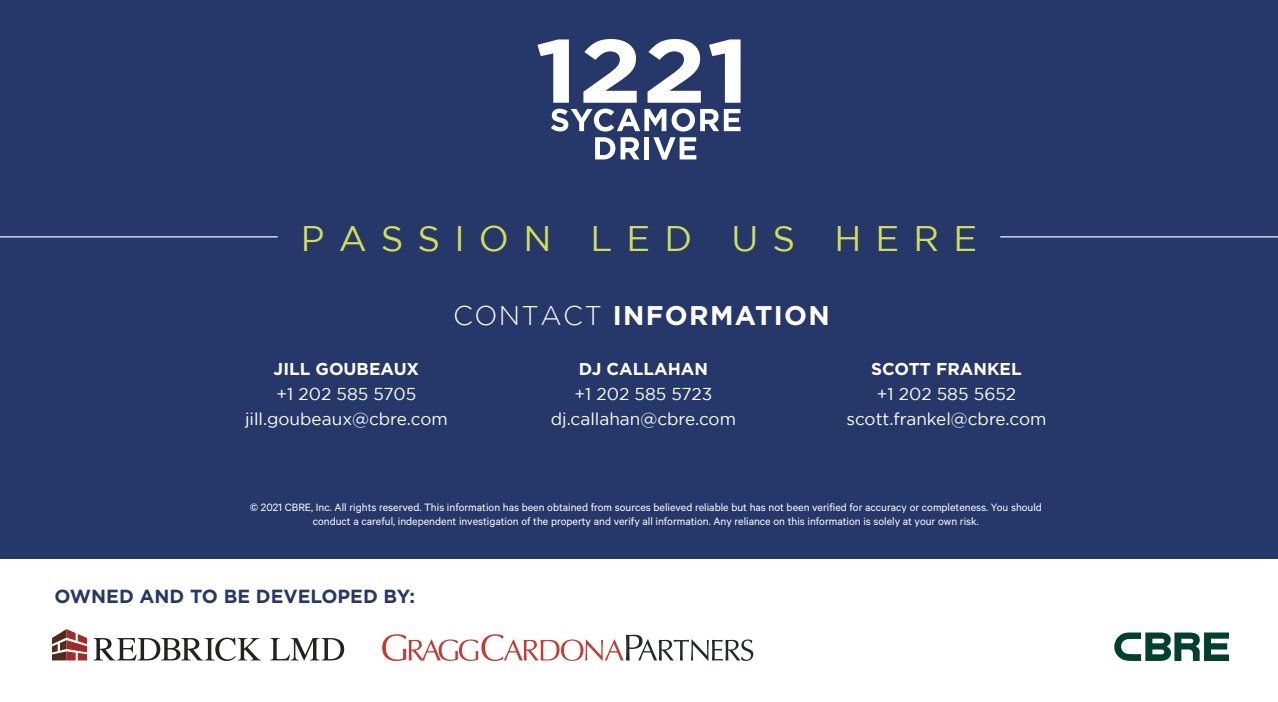
<style>
.page{position:relative;width:1278px;height:702px;background:#fff}
.page>*{position:absolute;margin:0;border:0;box-sizing:border-box;transform-origin:0 0}
.t1{font:35.5px "Gotham";letter-spacing:.4em;color:#d3df53}
.t2{font:700 27px "Gotham";letter-spacing:.05em;color:#fff}
.t3{font:700 19px "Gotham";color:#263769}
.t4{font:17.2px/25.2px "Gotham";color:#fff;text-align:center}
.t5{font:700 17.2px "Gotham";color:#fff}
.t6{font:12px/14.4px "Calibre";color:#fff;text-align:center}
.s1{font-weight:300}
</style>
<div class="page">
<div style="left:0;top:0;width:1278px;height:559px;background:#263769"></div>
<svg style="left:551px;top:109px;width:190px;height:51px"></svg>
<svg style="left:537px;top:39px;width:32px;height:64px"></svg>
<svg style="left:583px;top:39px;width:54px;height:64px"></svg>
<svg style="left:648px;top:39px;width:53px;height:64px"></svg>
<svg style="left:709px;top:39px;width:32px;height:64px"></svg>
<hr style="left:0;top:236px;width:278px;height:1px;background:#fff">
<hr style="left:1000px;top:236px;width:278px;height:1px;background:#fff">
<svg style="left:382px;top:634px;width:371px;height:27px"></svg>
<svg style="left:1114px;top:633px;width:115px;height:28px"></svg>
<svg style="left:52px;top:629px;width:35px;height:31px"></svg>
<svg style="left:94px;top:638px;width:167px;height:23px"></svg>
<svg style="left:270px;top:638px;width:74px;height:22px"></svg>
<h1 class="t1" style="left:301px;top:215px;width:678px">PASSION LED US HERE</h1>
<h2 class="t2" style="left:453px;top:298px;width:378px"><span class="s1">CONTACT</span> INFORMATION</h2>
<h3 class="t5" style="left:274px;top:357px;width:147px">JILL GOUBEAUX</h3>
<h3 class="t4" style="left:245px;top:381px;width:204px">+1 202 585 5705 jill.goubeaux@cbre.com</h3>
<h3 class="t5" style="left:579px;top:357px;width:130px">DJ CALLAHAN</h3>
<h3 class="t4" style="left:551px;top:381px;width:187px">+1 202 585 5723 dj.callahan@cbre.com</h3>
<h3 class="t5" style="left:871px;top:357px;width:152px">SCOTT FRANKEL</h3>
<h3 class="t4" style="left:846px;top:381px;width:202px">+1 202 585 5652 scott.frankel@cbre.com</h3>
<p class="t6" style="left:250px;top:500px;width:794px">© 2021 CBRE, Inc. All rights reserved. This information has been obtained from sources believed reliable but has not been verified for accuracy or completeness. You should conduct a careful, independent investigation of the property and verify all information. Any reliance on this information is solely at your own risk.</p>
<h3 class="t3" style="left:55px;top:584px;width:362px">OWNED AND TO BE DEVELOPED BY:</h3>
</div>
